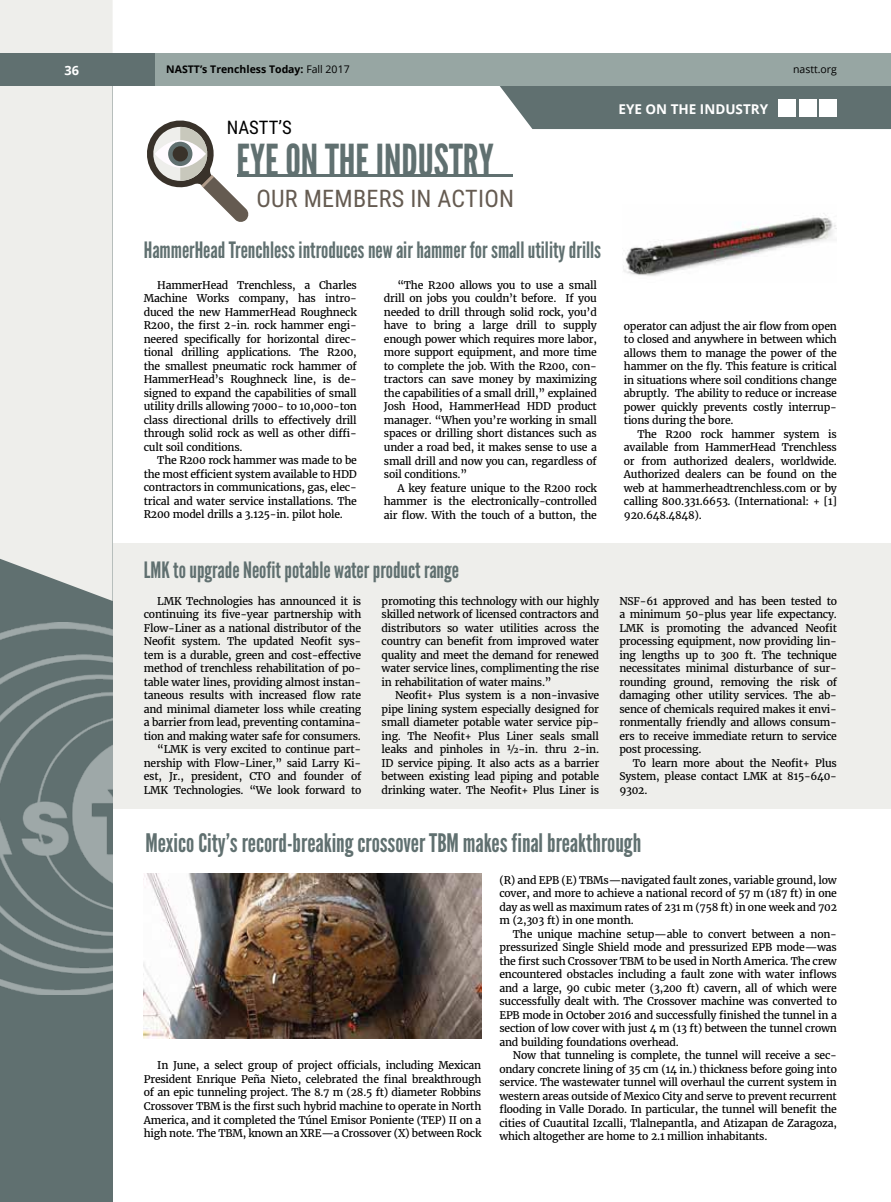
<style>
.page{position:relative;width:891px;height:1202px;background:#fff}
.page>*{position:absolute;margin:0;border:0;box-sizing:border-box;transform-origin:0 0}
.t1{font:43.95px "League Gothic";color:#607070}
.t2{font:25.5px "League Gothic";color:#607070}
.t3{font:24.15px "Roboto Condensed";letter-spacing:.01em;color:#655b51}
.t4{font:22.5px "League Gothic";color:#607070}
.t5{font:18.75px "Roboto Condensed";letter-spacing:.005em;color:#000}
.t6{font:700 13.5px "Open Sans";color:#fff}
.t7{font:700 12.75px "Open Sans";color:#fff}
.t8{font:10.5px/13.5px "Merriweather";letter-spacing:-.02em;color:#000;text-align:justify}
.t9{font:700 10.5px "Open Sans";color:#000}
.t10{font:10.5px "Open Sans";color:#000}
.s1{font-weight:400}
</style>
<div class="page">
<div style="left:0;top:543px;width:891px;height:265px;background:#eeeeeb"></div>
<div style="left:0;top:53px;width:113px;height:1149px;background:#607070"></div>
<div style="left:0;top:0;width:113px;height:601px;background:#eeeeeb"></div>
<img style="left:0;top:622px;width:113px;height:372px">
<div style="left:500px;top:86px;width:391px;height:43px;background:#607070"></div>
<div style="left:0;top:53px;width:891px;height:33px;background:#97a6a3"></div>
<div style="left:0;top:53px;width:154px;height:33px;background:#607070"></div>
<div style="left:778px;top:100px;width:17px;height:17px;background:#fff"></div>
<div style="left:799px;top:100px;width:17px;height:17px;background:#fff"></div>
<div style="left:820px;top:100px;width:17px;height:17px;background:#fff"></div>
<svg style="left:147px;top:120px;width:102px;height:102px"></svg>
<svg style="left:155px;top:140px;width:51px;height:28px"></svg>
<svg style="left:168px;top:142px;width:24px;height:24px"></svg>
<div style="left:173px;top:146px;width:15px;height:15px;background:#39322a;border-radius:50%"></div>
<hr style="left:237px;top:174px;width:276px;height:2px;background:#607070">
<img style="left:144px;top:873px;width:337px;height:165px">
<img style="left:623px;top:213px;width:214px;height:63px">
<p class="t7" style="left:64px;top:61px;width:16px">36</p>
<p class="t9" style="left:166px;top:62px;width:185px">NASTT’s Trenchless Today: <span class="s1">Fall 2017</span></p>
<p class="t10" style="left:793px;top:62px;width:45px">nastt.org</p>
<h3 class="t5" style="left:227px;top:115px;width:67px">NASTT’S</h3>
<h1 class="t1" style="left:237px;top:134px;width:259px">EYE ON THE INDUSTRY</h1>
<h3 class="t3" style="left:256px;top:181px;width:259px">OUR MEMBERS IN ACTION</h3>
<h3 class="t4" style="left:144px;top:237px;width:459px">HammerHead Trenchless introduces new air hammer for small utility drills</h3>
<p class="t8" style="left:144px;top:278px;width:215px;text-indent:14px">HammerHead Trenchless, a Charles Machine Works company, has intro&shy;duced the new HammerHead Roughneck R200, the first 2-in. rock hammer engi&shy;neered specifically for horizontal direc&shy;tional drilling applications. The R200, the smallest pneumatic rock hammer of HammerHead’s Roughneck line, is de&shy;signed to expand the capabilities of small utility drills allowing 7000- to 10,000-ton class directional drills to effectively drill through solid rock as well as other diffi&shy;cult soil conditions.</p>
<p class="t8" style="left:144px;top:454px;width:215px;text-indent:14px">The R200 rock hammer was made to be the most efficient system available to HDD contractors in communications, gas, elec&shy;trical and water service installations. The R200 model drills a 3.125-in. pilot hole.</p>
<p class="t8" style="left:384px;top:278px;width:215px;text-indent:14px">“The R200 allows you to use a small drill on jobs you couldn’t before. If you needed to drill through solid rock, you’d have to bring a large drill to supply enough power which requires more labor, more support equipment, and more time to complete the job. With the R200, con&shy;tractors can save money by maximizing the capabilities of a small drill,” explained Josh Hood, HammerHead HDD product manager. “When you’re working in small spaces or drilling short distances such as under a road bed, it makes sense to use a small drill and now you can, regardless of soil conditions.”</p>
<p class="t8" style="left:384px;top:481px;width:215px;text-indent:14px">A key feature unique to the R200 rock hammer is the electronically-controlled air flow. With the touch of a button, the</p>
<h3 class="t4" style="left:144px;top:556px;width:317px">LMK to upgrade Neofit potable water product range</h3>
<p class="t8" style="left:144px;top:594px;width:219px;text-align:right">LMK Technologies has announced it is continuing its five-year partnership with Flow-Liner as a national distributor of the Neofit system. The updated Neofit sys&shy;tem is a durable, green and cost-effective method of trenchless rehabilitation of po&shy;table water lines, providing almost instan&shy;taneous results with increased flow rate and minimal diameter loss while creating a barrier from lead, preventing contamina&shy;tion and making water safe for consumers. “LMK is very excited to continue part&shy;nership with Flow-Liner,” said Larry Ki&shy;est, Jr., president, CTO and founder of LMK Technologies. “We look forward to</p>
<p class="t8" style="left:382px;top:594px;width:219px">promoting this technology with our highly skilled network of licensed contractors and distributors so water utilities across the country can benefit from improved water quality and meet the demand for renewed water service lines, complimenting the rise in rehabilitation of water mains.”</p>
<p class="t8" style="left:382px;top:688px;width:219px;text-indent:14px">Neofit+ Plus system is a non-invasive pipe lining system especially designed for small diameter potable water service pip&shy;ing. The Neofit+ Plus Liner seals small leaks and pinholes in ½-in. thru 2-in.<br>ID service piping. It also acts as a barrier between existing lead piping and potable drinking water. The Neofit+ Plus Liner is</p>
<p class="t6" style="left:618px;top:99px;width:151px">EYE ON THE INDUSTRY</p>
<p class="t8" style="left:624px;top:319px;width:215px">operator can adjust the air flow from open to closed and anywhere in between which allows them to manage the power of the hammer on the fly. This feature is critical in situations where soil conditions change abruptly. The ability to reduce or increase power quickly prevents costly interrup&shy;tions during the bore.</p>
<p class="t8" style="left:624px;top:427px;width:215px;text-indent:14px">The R200 rock hammer system is available from HammerHead Trenchless or from authorized dealers, worldwide.<br>Authorized dealers can be found on the web at hammerheadtrenchless.com or by calling 800.331.6653. (International: + [1] 920.648.4848).</p>
<p class="t8" style="left:619px;top:594px;width:219px">NSF-61 approved and has been tested to a minimum 50-plus year life expectancy.<br>LMK is promoting the advanced Neofit processing equipment, now providing lin&shy;ing lengths up to 300 ft. The technique necessitates minimal disturbance of sur&shy;rounding ground, removing the risk of damaging other utility services. The ab&shy;sence of chemicals required makes it envi&shy;ronmentally friendly and allows consum&shy;ers to receive immediate return to service post processing.</p>
<p class="t8" style="left:619px;top:756px;width:219px;text-indent:14px">To learn more about the Neofit+ Plus System, please contact LMK at 815-640- 9302.</p>
<h2 class="t2" style="left:145px;top:827px;width:497px">Mexico City’s record-breaking crossover TBM makes final breakthrough</h2>
<p class="t8" style="left:144px;top:1059px;width:339px;text-indent:14px">In June, a select group of project officials, including Mexican President Enrique Peña Nieto, celebrated the final breakthrough of an epic tunneling project. The 8.7 m (28.5 ft) diameter Robbins Crossover TBM is the first such hybrid machine to operate in North America, and it completed the Túnel Emisor Poniente (TEP) II on a high note. The TBM, known an XRE—a Crossover (X) between Rock</p>
<p class="t8" style="left:499px;top:873px;width:339px">(R) and EPB (E) TBMs—navigated fault zones, variable ground, low cover, and more to achieve a national record of 57 m (187 ft) in one day as well as maximum rates of 231 m (758 ft) in one week and 702 m (2,303 ft) in one month.</p>
<p class="t8" style="left:499px;top:927px;width:339px;text-indent:14px">The unique machine setup—able to convert between a non&shy;pressurized Single Shield mode and pressurized EPB mode—was the first such Crossover TBM to be used in North America. The crew encountered obstacles including a fault zone with water inflows and a large, 90 cubic meter (3,200 ft) cavern, all of which were successfully dealt with. The Crossover machine was converted to EPB mode in October 2016 and successfully finished the tunnel in a section of low cover with just 4 m (13 ft) between the tunnel crown and building foundations overhead.</p>
<p class="t8" style="left:499px;top:1048px;width:339px;text-indent:14px">Now that tunneling is complete, the tunnel will receive a sec&shy;ondary concrete lining of 35 cm (14 in.) thickness before going into service. The wastewater tunnel will overhaul the current system in western areas outside of Mexico City and serve to prevent recurrent flooding in Valle Dorado. In particular, the tunnel will benefit the cities of Cuautital Izcalli, Tlalnepantla, and Atizapan de Zaragoza, which altogether are home to 2.1 million inhabitants.</p>
</div>
